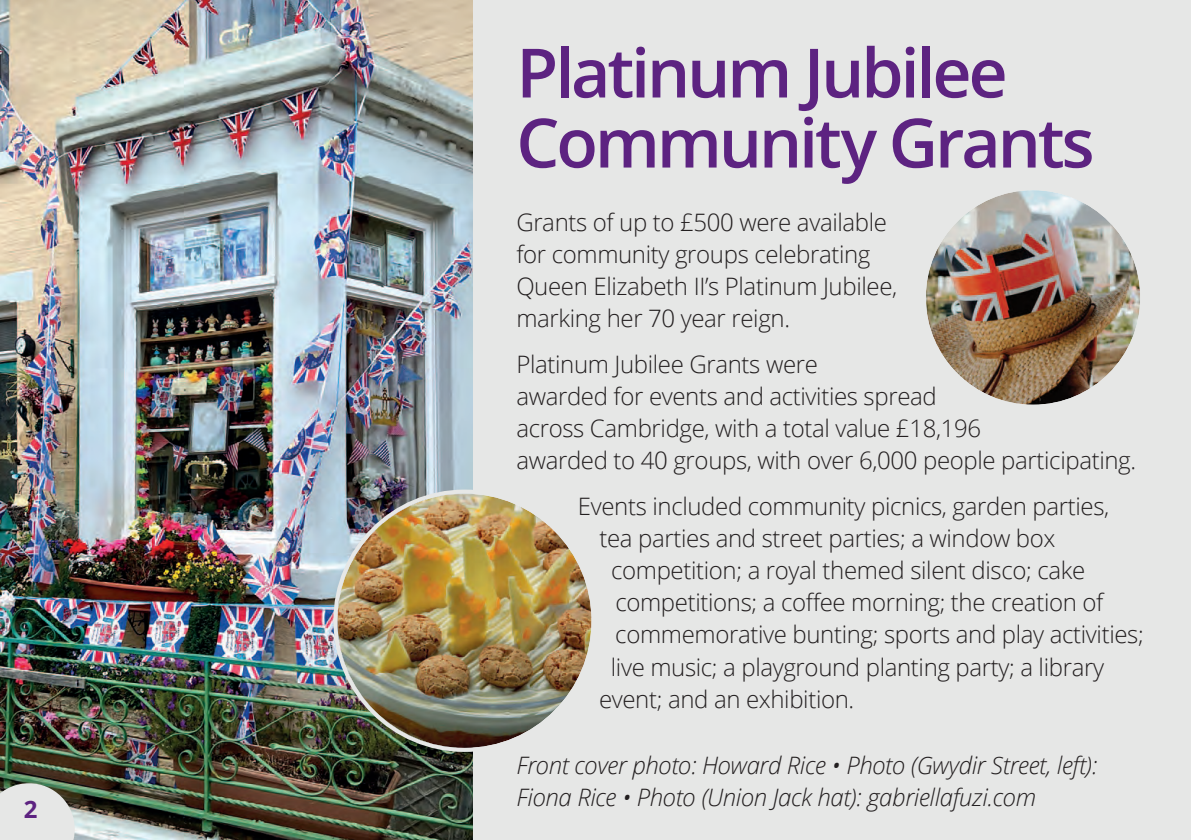
<style>
.page{position:relative;width:1191px;height:840px;background:#fff}
.page>*{position:absolute;margin:0;border:0;box-sizing:border-box;transform-origin:0 0}
.t1{font:600 68px/70px "Open Sans";letter-spacing:-.045em;color:#5d2381}
.t2{font:300 24px/32px "Open Sans";letter-spacing:-.015em;color:#231f20}
.t3{font:italic 300 24px/32px "Open Sans";letter-spacing:-.015em;color:#231f20}
.t4{font:700 24px "Open Sans";color:#5d2381}
</style>
<div class="page">
<div style="left:471px;top:0;width:720px;height:839px;background:#e6e7e6"></div>
<img style="left:0;top:0;width:472px;height:839px">
<img style="left:333px;top:489px;width:259px;height:262px">
<img style="left:926px;top:190px;width:214px;height:215px">
<svg style="left:0;top:782px;width:75px;height:57px;background:#ced2cd"></svg>
<p class="t4" style="left:24px;top:792px;width:15px">2</p>
<p class="t1" style="left:516px;top:36px;width:580px">Platinum Jubilee<br>Community Grants</p>
<p class="t2" style="left:516px;top:205px;width:382px">Grants of up to £500 were available for community groups celebrating Queen Elizabeth II’s Platinum Jubilee, marking her 70 year reign.</p>
<p class="t2" style="left:516px;top:347px;width:621px">Platinum Jubilee Grants were<br>awarded for events and activities spread<br>across Cambridge, with a total value £18,196<br>awarded to 40 groups, with over 6,000 people participating.</p>
<p class="t2" style="left:578px;top:489px;width:533px">Events included community picnics, garden parties,</p>
<p class="t2" style="left:599px;top:521px;width:457px">tea parties and street parties; a window box</p>
<p class="t2" style="left:611px;top:553px;width:475px">competition; a royal themed silent disco; cake</p>
<p class="t2" style="left:615px;top:585px;width:489px">competitions; a coffee morning; the creation of</p>
<p class="t2" style="left:615px;top:617px;width:530px">commemorative bunting; sports and play activities;</p>
<p class="t2" style="left:611px;top:649px;width:494px">live music; a playground planting party; a library</p>
<p class="t2" style="left:599px;top:681px;width:257px">event; and an exhibition.</p>
<p class="t3" style="left:516px;top:748px;width:582px">Front cover photo: Howard Rice • Photo (Gwydir Street, left):<br>Fiona Rice • Photo (Union Jack hat): gabriellafuzi.com</p>
</div>
